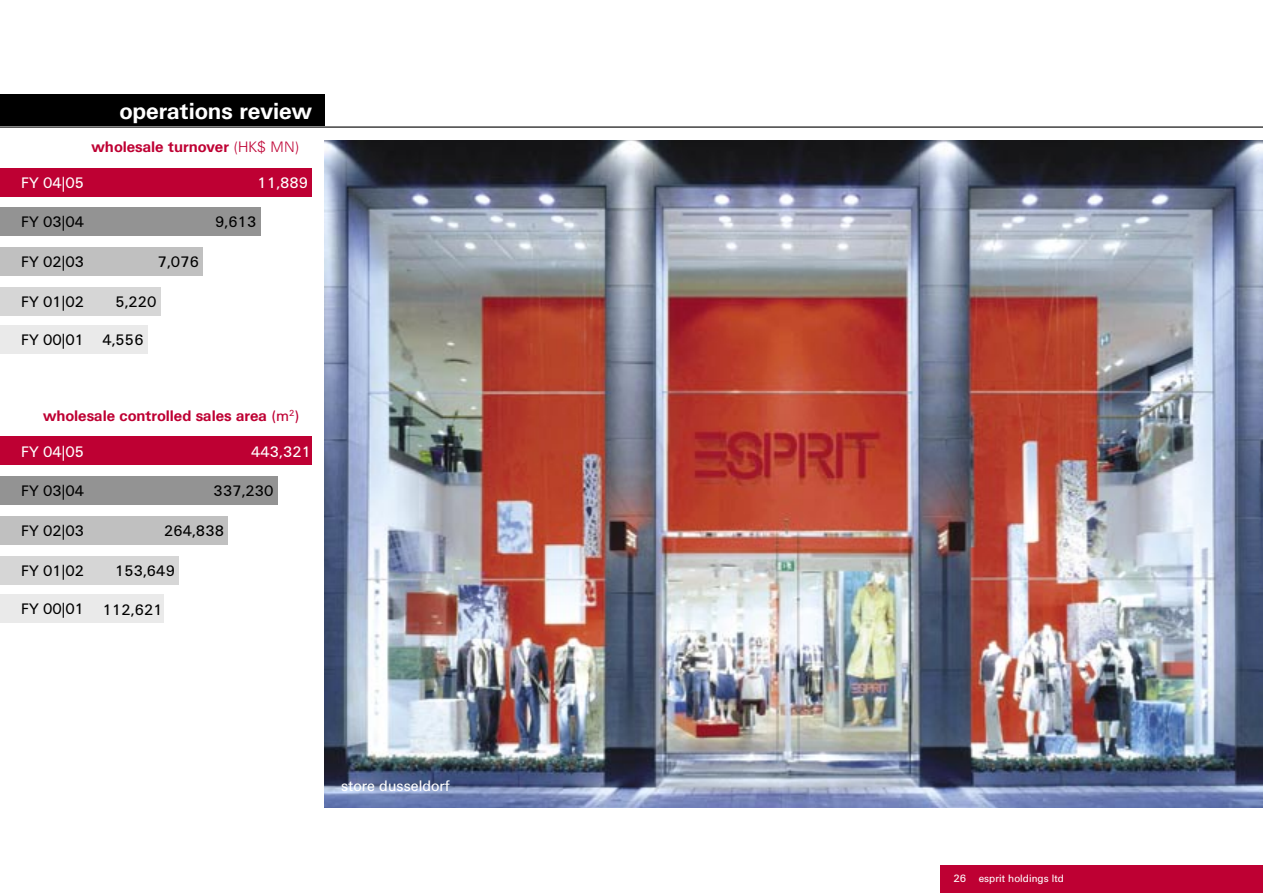
<style>
.page{position:relative;width:1263px;height:893px;background:#fff}
.page>*{position:absolute;margin:0;border:0;box-sizing:border-box;transform-origin:0 0}
.t1{font:700 22.5px "Univers BQ";color:#fff}
.t2{font:15px "Univers BQ";color:#000}
.t3{font:700 15px "Univers BQ";color:#be0033}
.t4{font:15px "Univers BQ";color:#fff}
.t5{font:10.5px "Univers BQ";color:#fff}
.s1{font-weight:300}
.s2{font-weight:400}
</style>
<div class="page">
<div style="left:940px;top:865px;width:323px;height:28px;background:#be0033"></div>
<img style="left:325px;top:141px;width:938px;height:667px">
<div style="left:0;top:94px;width:325px;height:32px;background:#000"></div>
<hr style="left:0;top:127px;width:1263px;height:1px;background:#000">
<div style="left:0;top:325px;width:147px;height:29px;background:#eaeaea"></div>
<div style="left:0;top:287px;width:161px;height:28px;background:#d6d6d6"></div>
<div style="left:0;top:247px;width:203px;height:28px;background:#c0c0c0"></div>
<div style="left:0;top:207px;width:260px;height:29px;background:#939393"></div>
<div style="left:0;top:168px;width:312px;height:28px;background:#be0033"></div>
<div style="left:0;top:594px;width:164px;height:29px;background:#eaeaea"></div>
<div style="left:0;top:556px;width:179px;height:28px;background:#d6d6d6"></div>
<div style="left:0;top:516px;width:228px;height:28px;background:#c0c0c0"></div>
<div style="left:0;top:476px;width:277px;height:28px;background:#939393"></div>
<div style="left:0;top:437px;width:312px;height:28px;background:#be0033"></div>
<h1 class="t1" style="left:119px;top:98px;width:194px">operations review</h1>
<p class="t3" style="left:92px;top:138px;width:209px">wholesale turnover <span class="s1">(HK$ MN)</span></p>
<p class="t4" style="left:21px;top:174px;width:64px">FY 04|05</p>
<p class="t2" style="left:21px;top:213px;width:64px">FY 03|04</p>
<p class="t4" style="left:258px;top:174px;width:52px">11,889</p>
<p class="t2" style="left:215px;top:213px;width:43px">9,613</p>
<p class="t2" style="left:21px;top:253px;width:64px">FY 02|03</p>
<p class="t2" style="left:158px;top:253px;width:43px">7,076</p>
<p class="t2" style="left:21px;top:293px;width:64px">FY 01|02</p>
<p class="t2" style="left:21px;top:332px;width:64px">FY 00|01</p>
<p class="t2" style="left:115px;top:293px;width:43px">5,220</p>
<p class="t2" style="left:102px;top:332px;width:43px">4,556</p>
<p class="t3" style="left:43px;top:407px;width:258px">wholesale controlled sales area <span class="s2">(m</span><sup>2</sup><span class="s2">)</span></p>
<p class="t4" style="left:21px;top:443px;width:64px">FY 04|05</p>
<p class="t2" style="left:21px;top:482px;width:64px">FY 03|04</p>
<p class="t2" style="left:21px;top:522px;width:64px">FY 02|03</p>
<p class="t4" style="left:251px;top:443px;width:61px">443,321</p>
<p class="t2" style="left:214px;top:482px;width:61px">337,230</p>
<p class="t2" style="left:164px;top:522px;width:61px">264,838</p>
<p class="t2" style="left:21px;top:562px;width:64px">FY 01|02</p>
<p class="t2" style="left:115px;top:562px;width:61px">153,649</p>
<p class="t2" style="left:21px;top:600px;width:64px">FY 00|01</p>
<p class="t2" style="left:103px;top:601px;width:61px">112,621</p>
<p class="t4" style="left:341px;top:777px;width:110px">store dusseldorf</p>
<p class="t5" style="left:953px;top:872px;width:112px">26 esprit holdings ltd</p>
</div>
